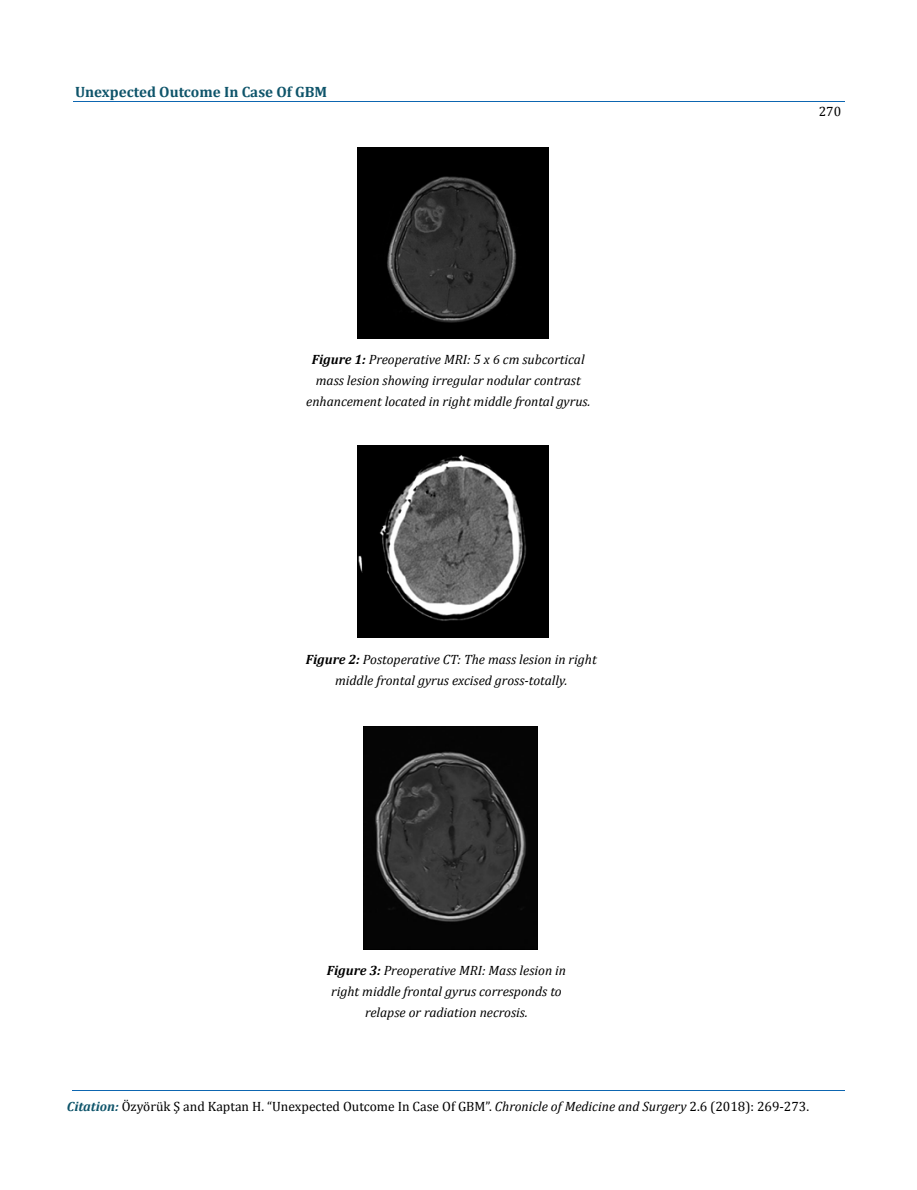
<style>
.page{position:relative;width:917px;height:1190px;background:#fff}
.page>*{position:absolute;margin:0;border:0;box-sizing:border-box;transform-origin:0 0}
.t1{font:700 15px "Cambria";color:#0e546a}
.t2{font:italic 13.5px/21px "Cambria";color:#000;text-align:center}
.t3{font:13.5px "Cambria";color:#000}
.s1{font-weight:700}
.s2{font-weight:700;font-style:italic;font-size:13.35px;color:#0e546a}
.s3{font-style:italic}
</style>
<div class="page">
<hr style="left:74px;top:102px;width:771px;height:1px;background:#0d66b1">
<hr style="left:72px;top:1090px;width:773px;height:1px;background:#0d66b1">
<img style="left:357px;top:147px;width:192px;height:192px">
<img style="left:357px;top:446px;width:192px;height:191px">
<img style="left:363px;top:726px;width:174px;height:223px">
<p class="t1" style="left:75px;top:82px;width:254px">Unexpected Outcome In Case Of GBM</p>
<p class="t2" style="left:306px;top:349px;width:286px"><span class="s1">Figure 1:</span> Preoperative MRI: 5 x 6 cm subcortical mass lesion showing irregular nodular contrast enhancement located in right middle frontal gyrus.</p>
<p class="t2" style="left:306px;top:649px;width:292px"><span class="s1">Figure 2:</span> Postoperative CT: The mass lesion in right middle frontal gyrus excised gross-totally.</p>
<p class="t3" style="left:818px;top:103px;width:24px">270</p>
<p class="t2" style="left:327px;top:959px;width:241px"><span class="s1">Figure 3:</span> Preoperative MRI: Mass lesion in right middle frontal gyrus corresponds to relapse or radiation necrosis.</p>
<p class="t3" style="left:67px;top:1098px;width:743px"><span class="s2">Citation:</span> Özyörük Ş and Kaptan H. “Unexpected Outcome In Case Of GBM”. <span class="s3">Chronicle of Medicine and Surgery</span> 2.6 (2018): 269-273.</p>
</div>
